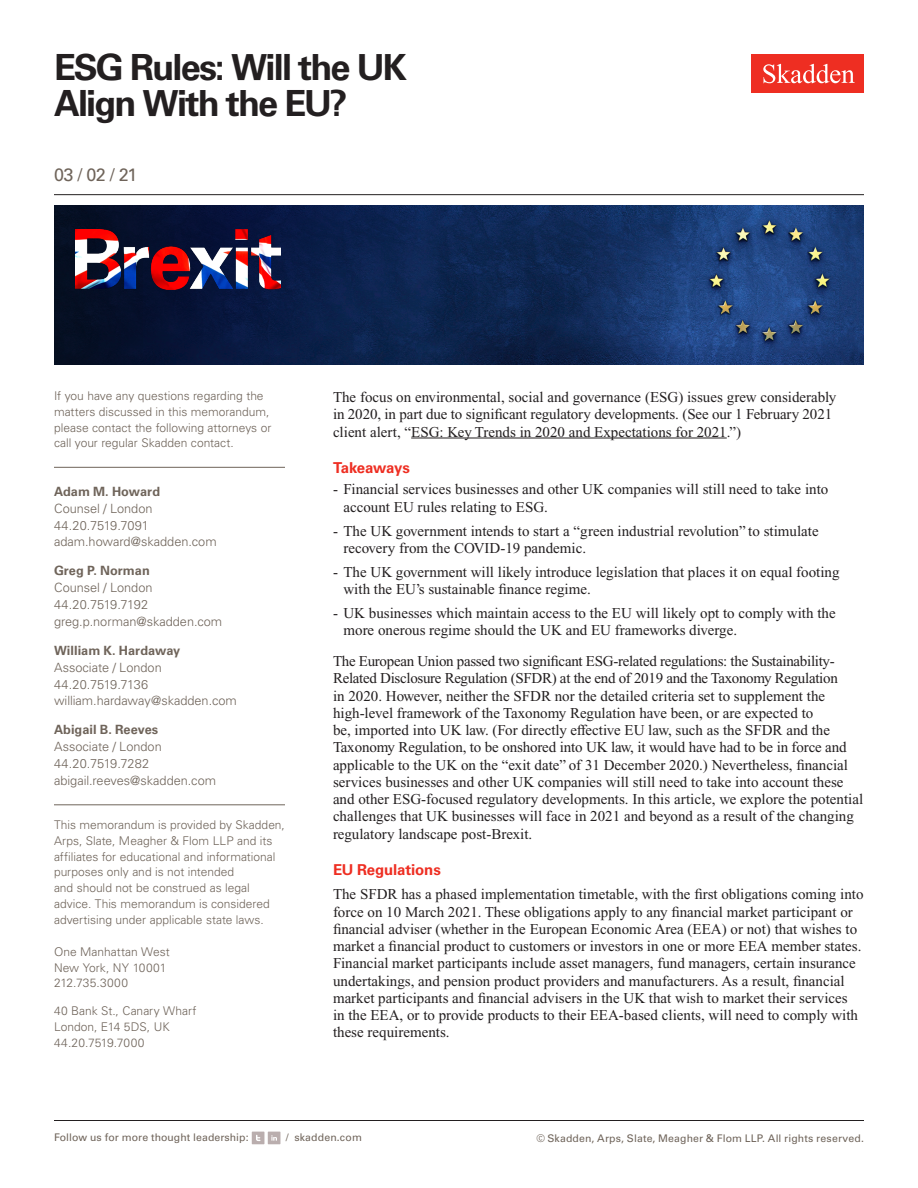
<style>
.page{position:relative;width:918px;height:1188px;background:#fff}
.page>*{position:absolute;margin:0;border:0;box-sizing:border-box;transform-origin:0 0}
.t1{font:700 36px/36px "Univers LT Std";letter-spacing:-.05em;color:#231f20}
.Date{font:18px "Univers LT Std";color:#6f645a}
.Main_Body{font:15px/17.2px "Times New Roman PS Std";color:#231f20}
.First_Level_Heading{font:700 15px "Univers LT Std";letter-spacing:-.01em;color:#ee2e22}
.Contacts{font:300 12.75px "Univers LT Std";color:#6f645a}
.Contacts_Name{font:700 12.75px "Univers LT Std";letter-spacing:.005em;color:#6f645a}
.Sidebar_body_rule_ab{font:300 12px/15.8px "Univers LT Std";color:#6f645a}
.Sidebar_body_rule_be{font:300 12px/15.8px "Univers LT Std";color:#6f645a}
.Firm_Address{font:300 12px/15.8px "Univers LT Std";color:#6f645a}
.t2{font:10.5px "Univers LT Std";letter-spacing:.01em;color:#6f645a}
</style>
<div class="page">
<div style="left:752px;top:54px;width:112px;height:39px;background:#ee2e22"></div>
<svg style="left:763px;top:64px;width:92px;height:19px"></svg>
<hr style="left:54px;top:1120px;width:810px;height:1px;background:#231f20">
<hr style="left:54px;top:194px;width:810px;height:1px;background:#231f20">
<div style="left:252px;top:1132px;width:12px;height:12px;background:#baaeae"></div>
<svg style="left:256px;top:1135px;width:4px;height:6px"></svg>
<div style="left:268px;top:1132px;width:12px;height:12px;background:#baaeae"></div>
<svg style="left:271px;top:1135px;width:6px;height:6px"></svg>
<svg style="left:54px;top:206px;width:810px;height:158px;background:#122b57"></svg>
<img style="left:75px;top:230px;width:205px;height:60px">
<hr style="left:54px;top:467px;width:231px;height:1px;background:#6f645a">
<hr style="left:54px;top:804px;width:231px;height:1px;background:#6f645a">
<hr style="left:411px;top:438px;width:316px;height:1px;background:#231f20">
<h1 class="t1" style="left:54px;top:50px;width:354px">ESG Rules: Will the UK<br>Align With the EU?</h1>
<p class="Date" style="left:54px;top:164px;width:85px">03 / 02 / 21</p>
<p class="Sidebar_body_rule_be" style="left:54px;top:388px;width:219px">If you have any questions regarding the matters discussed in this memorandum, please contact the following attorneys or call your regular Skadden contact.</p>
<p class="Contacts_Name" style="left:54px;top:484px;width:108px">Adam M. Howard</p>
<p class="Contacts" style="left:54px;top:500px;width:100px">Counsel / London</p>
<p class="Contacts" style="left:54px;top:517px;width:97px">44.20.7519.7091</p>
<p class="Contacts" style="left:54px;top:534px;width:164px">adam.howard@skadden.com</p>
<p class="Contacts_Name" style="left:54px;top:563px;width:97px">Greg P. Norman</p>
<p class="Contacts" style="left:54px;top:580px;width:100px">Counsel / London</p>
<p class="Contacts" style="left:54px;top:597px;width:96px">44.20.7519.7192</p>
<p class="Contacts" style="left:54px;top:614px;width:170px">greg.p.norman@skadden.com</p>
<p class="Contacts_Name" style="left:54px;top:643px;width:128px">William K. Hardaway</p>
<p class="Contacts" style="left:54px;top:659px;width:109px">Associate / London</p>
<p class="Contacts" style="left:54px;top:676px;width:96px">44.20.7519.7136</p>
<p class="Contacts" style="left:54px;top:693px;width:184px">william.hardaway@skadden.com</p>
<p class="Contacts_Name" style="left:54px;top:722px;width:106px">Abigail B. Reeves</p>
<p class="Contacts" style="left:54px;top:739px;width:109px">Associate / London</p>
<p class="Contacts" style="left:54px;top:756px;width:97px">44.20.7519.7282</p>
<p class="Contacts" style="left:54px;top:773px;width:164px">abigail.reeves@skadden.com</p>
<p class="Sidebar_body_rule_ab" style="left:54px;top:817px;width:232px">This memorandum is provided by Skadden, Arps, Slate, Meagher &amp; Flom LLP and its affiliates for educational and informational purposes only and is not intended<br>and should not be construed as legal advice. This memorandum is considered advertising under applicable state laws.</p>
<p class="Firm_Address" style="left:54px;top:944px;width:117px">One Manhattan West<br>New York, NY 10001<br>212.735.3000</p>
<p class="Firm_Address" style="left:54px;top:1003px;width:144px">40 Bank St., Canary Wharf<br>London, E14 5DS, UK<br>44.20.7519.7000</p>
<p class="Main_Body" style="left:333px;top:388px;width:505px">The focus on environmental, social and governance (ESG) issues grew considerably in 2020, in part due to significant regulatory developments. (See our 1 February 2021 client alert, “ESG: Key Trends in 2020 and Expectations for 2021.”)</p>
<h1 class="First_Level_Heading" style="left:333px;top:459px;width:78px">Takeaways</h1>
<p class="Main_Body" style="left:344px;top:481px;width:486px;text-indent:-10px">- Financial services businesses and other UK companies will still need to take into account EU rules relating to ESG.</p>
<p class="Main_Body" style="left:344px;top:522px;width:477px;text-indent:-10px">- The UK government intends to start a “green industrial revolution” to stimulate recovery from the COVID-19 pandemic.</p>
<p class="Main_Body" style="left:344px;top:563px;width:498px;text-indent:-10px">- The UK government will likely introduce legislation that places it on equal footing with the EU’s sustainable finance regime.</p>
<p class="Main_Body" style="left:344px;top:604px;width:494px;text-indent:-10px">- UK businesses which maintain access to the EU will likely opt to comply with the more onerous regime should the UK and EU frameworks diverge.</p>
<p class="Main_Body" style="left:333px;top:652px;width:532px">The European Union passed two significant ESG-related regulations: the Sustainability-Related Disclosure Regulation (SFDR) at the end of 2019 and the Taxonomy Regulation<br>in 2020. However, neither the SFDR nor the detailed criteria set to supplement the high-level framework of the Taxonomy Regulation have been, or are expected to<br>be, imported into UK law. (For directly effective EU law, such as the SFDR and the Taxonomy Regulation, to be onshored into UK law, it would have had to be in force and applicable to the UK on the “exit date” of 31 December 2020.) Nevertheless, financial services businesses and other UK companies will still need to take into account these and other ESG-focused regulatory developments. In this article, we explore the potential challenges that UK businesses will face in 2021 and beyond as a result of the changing regulatory landscape post-Brexit.</p>
<h1 class="First_Level_Heading" style="left:333px;top:861px;width:109px">EU Regulations</h1>
<p class="Main_Body" style="left:333px;top:886px;width:532px">The SFDR has a phased implementation timetable, with the first obligations coming into force on 10 March 2021. These obligations apply to any financial market participant or financial adviser (whether in the European Economic Area (EEA) or not) that wishes to market a financial product to customers or investors in one or more EEA member states.<br>Financial market participants include asset managers, fund managers, certain insurance undertakings, and pension product providers and manufacturers. As a result, financial market participants and financial advisers in the UK that wish to market their services<br>in the EEA, or to provide products to their EEA-based clients, will need to comply with these requirements.</p>
<p class="t2" style="left:54px;top:1131px;width:196px">Follow us for more thought leadership:</p>
<p class="t2" style="left:286px;top:1131px;width:77px">/ skadden.com</p>
<p class="t2" style="left:536px;top:1132px;width:329px">© Skadden, Arps, Slate, Meagher &amp; Flom LLP. All rights reserved.</p>
</div>
